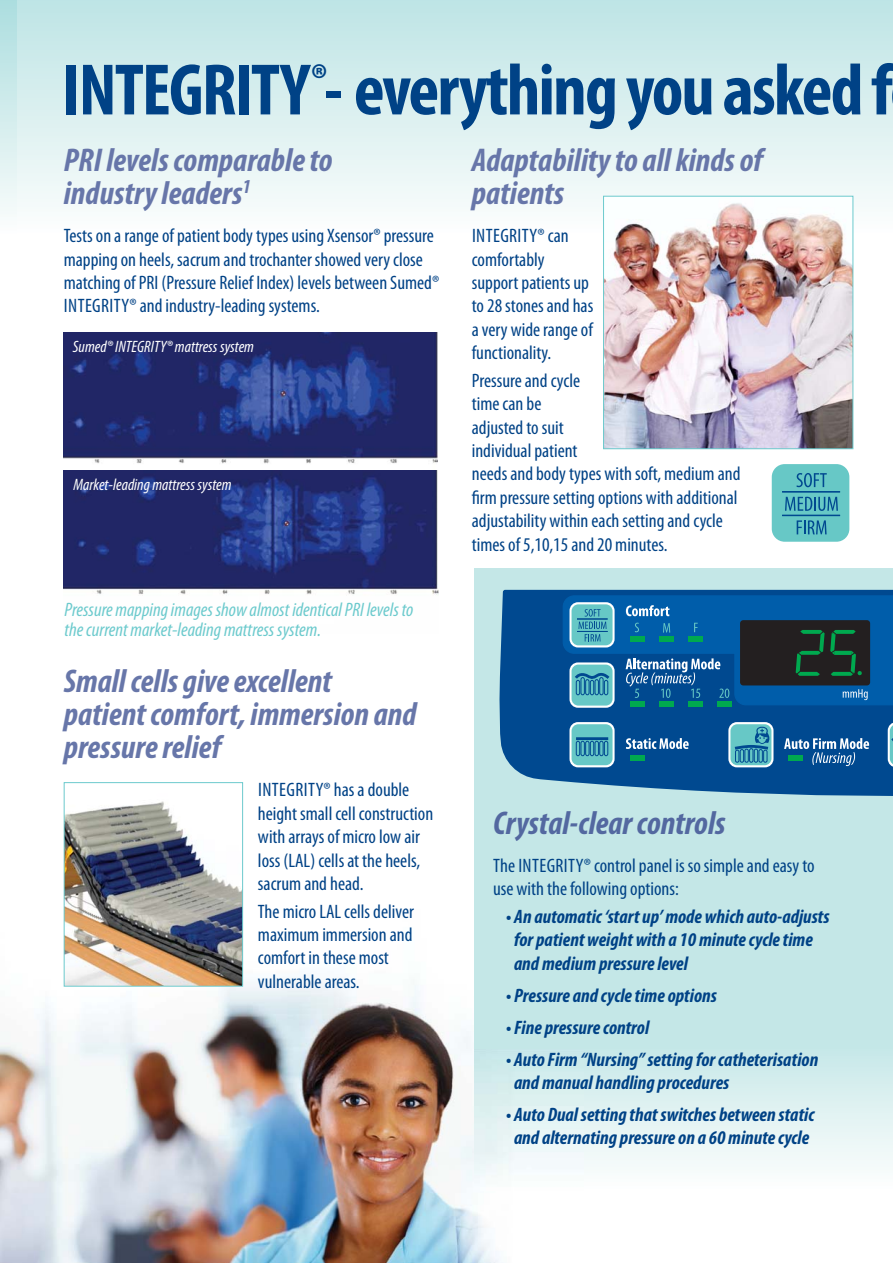
<style>
.page{position:relative;width:893px;height:1263px;background:#fff}
.page>*{position:absolute;margin:0;border:0;box-sizing:border-box;transform-origin:0 0}
.t1{font:700 condensed 73.5px "Myriad Pro";letter-spacing:-.025em;color:#004286}
.t2{font:700 condensed 43.5px "Myriad Pro";color:#004286}
.t3{font:italic 700 condensed 33px/33px "Myriad Pro";color:#6776a9}
.t4{font:italic 700 condensed 33px "Myriad Pro";color:#5368a0}
.t5{font:condensed 19.5px/23.4px "Myriad Pro";color:#004286}
.t6{font:italic 700 condensed 19.5px/23.4px "Myriad Pro";color:#004286}
.t7{font:italic condensed 19.5px/19.5px "Myriad Pro";color:#6ccacd}
.t8{font:italic condensed 16.5px "Myriad Pro";color:#fff}
</style>
<div class="page">
<img style="left:0;top:882px;width:499px;height:381px">
<div style="left:474px;top:568px;width:419px;height:481px;background:#c4e7e7"></div>
<img style="left:66px;top:801px;width:175px;height:183px">
<div style="left:64px;top:782px;width:179px;height:204px;border:1px solid #6ccacd"></div>
<img style="left:64px;top:332px;width:374px;height:263px">
<svg style="left:64px;top:332px;width:373px;height:137px;background:#363f7d"></svg>
<div style="left:772px;top:464px;width:77px;height:78px;background:#67c8c6;border-radius:13px"></div>
<svg style="left:796px;top:473px;width:31px;height:14px"></svg>
<svg style="left:785px;top:497px;width:53px;height:14px"></svg>
<svg style="left:797px;top:520px;width:30px;height:14px"></svg>
<hr style="left:782px;top:491px;width:58px;height:1px;background:#004990">
<hr style="left:782px;top:515px;width:58px;height:1px;background:#004990">
<img style="left:605px;top:198px;width:246px;height:249px">
<div style="left:603px;top:196px;width:250px;height:253px;border:1px solid #6ccacd"></div>
<svg style="left:499px;top:590px;width:394px;height:206px;background:#145999"></svg>
<div style="left:630px;top:701px;width:14px;height:6px;background:#00a94f"></div>
<div style="left:630px;top:756px;width:14px;height:5px;background:#00a94f"></div>
<div style="left:659px;top:701px;width:15px;height:6px;background:#00a94f"></div>
<div style="left:688px;top:701px;width:15px;height:6px;background:#00a94f"></div>
<div style="left:717px;top:701px;width:15px;height:6px;background:#00a94f"></div>
<div style="left:569px;top:662px;width:46px;height:46px;background:#fff;border-radius:8px"></div>
<svg style="left:569px;top:722px;width:46px;height:45px"></svg>
<div style="left:572px;top:724px;width:40px;height:41px;background:#67c8c6;border-radius:7px"></div>
<svg style="left:728px;top:722px;width:45px;height:45px"></svg>
<svg style="left:730px;top:724px;width:41px;height:41px"></svg>
<hr style="left:576px;top:737px;width:32px;height:3px;background:#004990">
<div style="left:576px;top:741px;width:4px;height:15px;border:1px solid #004990;border-radius:2px"></div>
<div style="left:581px;top:741px;width:4px;height:15px;border:1px solid #004990;border-radius:2px"></div>
<div style="left:585px;top:741px;width:4px;height:15px;border:1px solid #004990;border-radius:2px"></div>
<div style="left:590px;top:741px;width:4px;height:15px;border:1px solid #004990;border-radius:2px"></div>
<div style="left:595px;top:741px;width:4px;height:15px;border:1px solid #004990;border-radius:2px"></div>
<div style="left:599px;top:741px;width:4px;height:15px;border:1px solid #004990;border-radius:2px"></div>
<div style="left:604px;top:741px;width:4px;height:15px;border:1px solid #004990;border-radius:2px"></div>
<svg style="left:732px;top:727px;width:39px;height:24px"></svg>
<div style="left:749px;top:748px;width:4px;height:14px;border:1px solid #004990;border-radius:2px"></div>
<div style="left:744px;top:749px;width:5px;height:13px;border:1px solid #004990;border-radius:2px"></div>
<div style="left:754px;top:749px;width:4px;height:13px;border:1px solid #004990;border-radius:2px"></div>
<div style="left:740px;top:749px;width:4px;height:13px;border:1px solid #004990;border-radius:2px"></div>
<div style="left:759px;top:749px;width:4px;height:13px;border:1px solid #004990;border-radius:2px"></div>
<div style="left:735px;top:750px;width:4px;height:12px;border:1px solid #004990;border-radius:2px"></div>
<div style="left:763px;top:750px;width:4px;height:12px;border:1px solid #004990;border-radius:2px"></div>
<svg style="left:888px;top:722px;width:5px;height:45px"></svg>
<svg style="left:626px;top:738px;width:63px;height:11px"></svg>
<svg style="left:784px;top:738px;width:85px;height:28px;background:#3b77a7"></svg>
<svg style="left:562px;top:595px;width:331px;height:111px;background:#1a5e8a"></svg>
<h1 class="t1" style="left:62px;top:64px;width:832px">INTEGRITY - everything you asked f</h1>
<h2 class="t2" style="left:311px;top:64px;width:18px">®</h2>
<h3 class="t3" style="left:64px;top:146px;width:270px">PRI levels comparable to industry leaders<sup>1</sup></h3>
<p class="t5" style="left:64px;top:226px;width:377px">Tests on a range of patient body types using Xsensor® pressure mapping on heels, sacrum and trochanter showed very close matching of PRI (Pressure Relief Index) levels between Sumed® INTEGRITY® and industry-leading systems.</p>
<p class="t8" style="left:73px;top:340px;width:183px">Sumed® INTEGRITY® mattress system</p>
<p class="t8" style="left:74px;top:479px;width:159px">Market-leading mattress system</p>
<p class="t7" style="left:64px;top:601px;width:350px">Pressure mapping images show almost identical PRI levels to the current market-leading mattress system.</p>
<h3 class="t3" style="left:64px;top:668px;width:354px">Small cells give excellent patient comfort, immersion and pressure relief</h3>
<p class="t5" style="left:258px;top:780px;width:177px">INTEGRITY® has a double height small cell construction with arrays of micro low air loss (LAL) cells at the heels, sacrum and head.</p>
<p class="t5" style="left:258px;top:901px;width:157px">The micro LAL cells deliver maximum immersion and comfort in these most vulnerable areas.</p>
<h3 class="t3" style="left:472px;top:146px;width:292px">Adaptability to all kinds of patients</h3>
<p class="t5" style="left:472px;top:226px;width:123px">INTEGRITY® can comfortably support patients up to 28 stones and has a very wide range of functionality.</p>
<p class="t5" style="left:472px;top:370px;width:270px">Pressure and cycle<br>time can be<br>adjusted to suit<br>individual patient<br>needs and body types with soft, medium and firm pressure setting options with additional adjustability within each setting and cycle times of 5,10,15 and 20 minutes.</p>
<h3 class="t4" style="left:493px;top:811px;width:234px">Crystal-clear controls</h3>
<p class="t5" style="left:493px;top:855px;width:323px">The INTEGRITY® control panel is so simple and easy to use with the following options:</p>
<p class="t6" style="left:514px;top:906px;width:317px;text-indent:-8px">• An automatic ‘start up’ mode which auto-adjusts for patient weight with a 10 minute cycle time and medium pressure level</p>
<p class="t6" style="left:506px;top:985px;width:213px">• Pressure and cycle time options</p>
<p class="t6" style="left:506px;top:1017px;width:145px">• Fine pressure control</p>
<p class="t6" style="left:514px;top:1049px;width:306px;text-indent:-8px">• Auto Firm “Nursing” setting for catheterisation and manual handling procedures</p>
<p class="t6" style="left:506px;top:1104px;width:310px;text-align:center">• Auto Dual setting that switches between static and alternating pressure on a 60 minute cycle</p>
</div>
